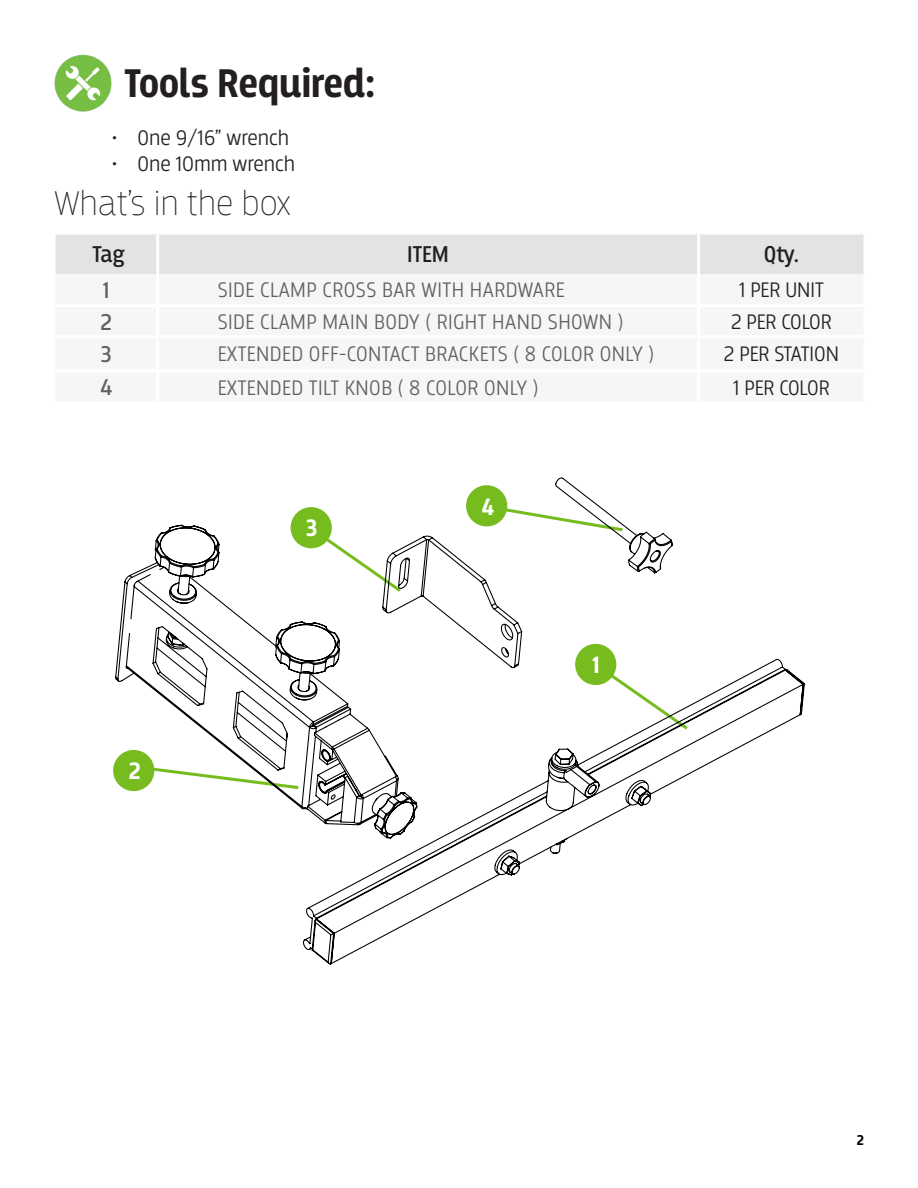
<style>
.page{position:relative;width:918px;height:1188px;background:#fff}
.page>*{position:absolute;margin:0;border:0;box-sizing:border-box;transform-origin:0 0}
.t1{font:700 42px "Breakers";color:#231f20}
.t2{font:100 36px "Breakers";color:#231f20}
.t3{font:700 24.9px "Breakers";color:#fff}
.t4{font:24px "Breakers";color:#231f20}
.t5{font:24px "Breakers";color:#616164}
.BLACK-Table-General{font:300 22.05px "Breakers";letter-spacing:.02em;color:#616164}
.t6{font:300 22.05px "Breakers";color:#231f20}
.t7{font:700 15px "Breakers";color:#040503}
</style>
<div class="page">
<img style="left:54px;top:54px;width:57px;height:57px">
<div style="left:56px;top:235px;width:808px;height:39px;background:#e2e4e4"></div>
<hr style="left:156px;top:235px;width:3px;height:39px;background:#fff">
<hr style="left:697px;top:235px;width:3px;height:39px;background:#fff">
<div style="left:113px;top:750px;width:41px;height:41px;border:2px solid #77bc1f;border-radius:50%"></div>
<svg style="left:114px;top:477px;width:691px;height:488px"></svg>
<div style="left:291px;top:508px;width:40px;height:40px;background:#77bc1f;border-radius:50%"></div>
<div style="left:291px;top:507px;width:41px;height:41px;border:2px solid #77bc1f;border-radius:50%"></div>
<p class="t1" style="left:125px;top:59px;width:252px">Tools Required:</p>
<p class="t6" style="left:111px;top:125px;width:180px">• One 9/16” wrench</p>
<p class="t6" style="left:111px;top:151px;width:186px">• One 10mm wrench</p>
<p class="t2" style="left:54px;top:182px;width:238px">What’s in the box</p>
<p class="t4" style="left:93px;top:240px;width:34px">Tag</p>
<p class="t4" style="left:407px;top:240px;width:43px">ITEM</p>
<p class="t4" style="left:764px;top:240px;width:36px">Qty.</p>
<p class="t5" style="left:103px;top:276px;width:8px">1</p>
<p class="BLACK-Table-General" style="left:218px;top:277px;width:349px">SIDE CLAMP CROSS BAR WITH HARDWARE</p>
<p class="t6" style="left:739px;top:277px;width:86px">1 PER UNIT</p>
<p class="t5" style="left:100px;top:308px;width:13px">2</p>
<p class="BLACK-Table-General" style="left:218px;top:309px;width:407px">SIDE CLAMP MAIN BODY ( RIGHT HAND SHOWN )</p>
<p class="t6" style="left:731px;top:309px;width:102px">2 PER COLOR</p>
<p class="t5" style="left:101px;top:340px;width:12px">3</p>
<p class="BLACK-Table-General" style="left:218px;top:341px;width:438px">EXTENDED OFF-CONTACT BRACKETS ( 8 COLOR ONLY )</p>
<p class="t6" style="left:724px;top:341px;width:116px">2 PER STATION</p>
<p class="t5" style="left:100px;top:374px;width:13px">4</p>
<p class="BLACK-Table-General" style="left:218px;top:375px;width:322px">EXTENDED TILT KNOB ( 8 COLOR ONLY )</p>
<p class="t6" style="left:733px;top:375px;width:98px">1 PER COLOR</p>
<p class="t3" style="left:129px;top:757px;width:13px">2</p>
<p class="t3" style="left:306px;top:514px;width:13px">3</p>
<p class="t3" style="left:482px;top:492px;width:14px">4</p>
<p class="t3" style="left:592px;top:651px;width:9px">1</p>
<p class="t7" style="left:857px;top:1131px;width:9px">2</p>
</div>
